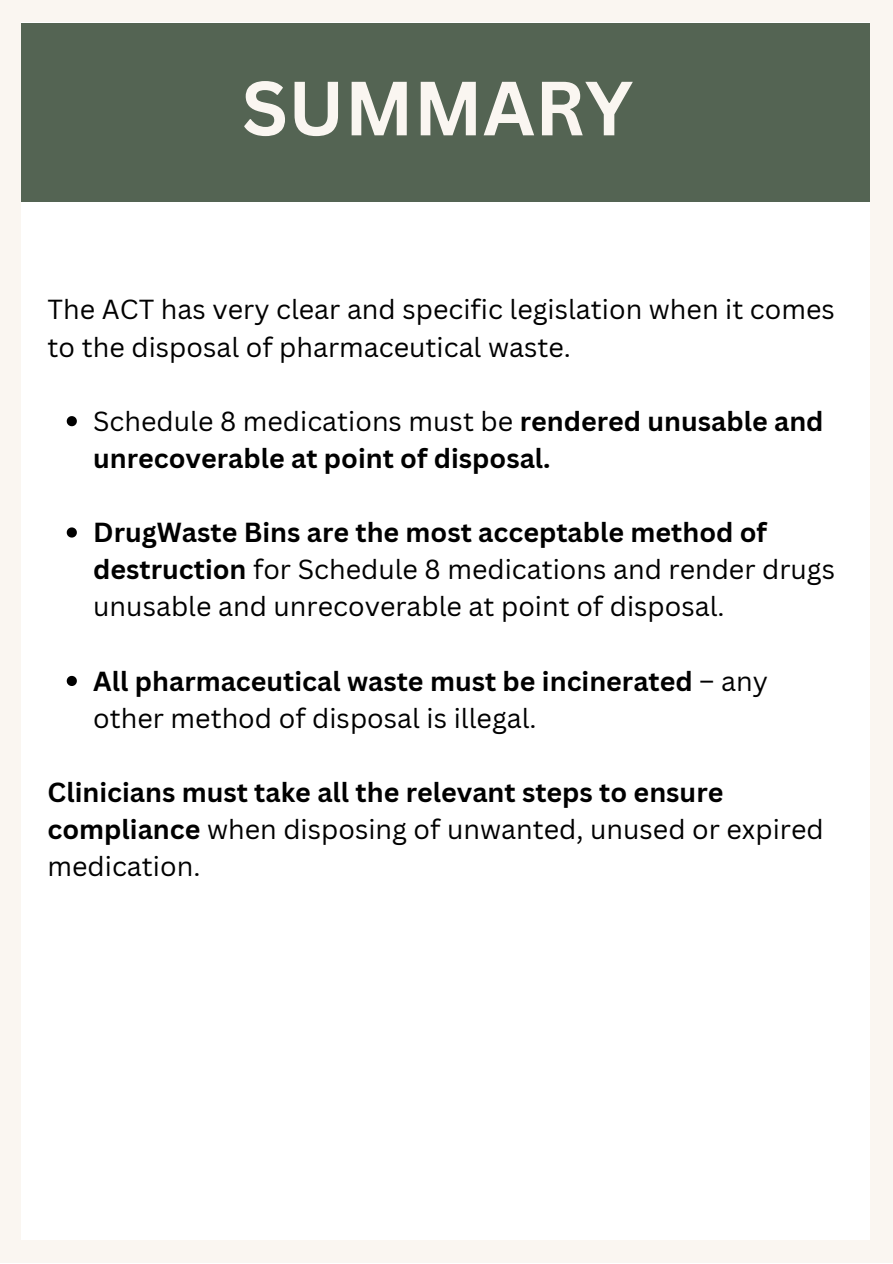
<style>
.page{position:relative;width:893px;height:1264px;background:#fff}
.page>*{position:absolute;margin:0;border:0;box-sizing:border-box;transform-origin:0 0}
.t1{font:700 75px "Canva Sans";color:#faf6f1}
.t2{font:700 26.85px/37px "Canva Sans";color:#000}
.t3{font:26.85px/37px "Canva Sans";color:#000}
.s1{font-weight:400}
.s2{font-weight:700}
</style>
<div class="page">
<div style="left:0;top:0;width:892px;height:1262px;background:#faf6f1"></div>
<div style="left:21px;top:23px;width:848px;height:1217px;background:#fff"></div>
<div style="left:21px;top:23px;width:848px;height:178px;background:#546453"></div>
<svg style="left:67px;top:416px;width:10px;height:10px"></svg>
<svg style="left:67px;top:527px;width:10px;height:10px"></svg>
<svg style="left:67px;top:676px;width:10px;height:10px"></svg>
<p class="t1" style="left:242px;top:55px;width:392px">SUMMARY</p>
<p class="t3" style="left:48px;top:290px;width:788px">The ACT has very clear and specific legislation when it comes to the disposal of pharmaceutical waste.</p>
<p class="t2" style="left:93px;top:402px;width:731px"><span class="s1">Schedule 8 medications must be</span> rendered unusable and unrecoverable at point of disposal.</p>
<p class="t3" style="left:93px;top:513px;width:743px"><span class="s2">DrugWaste Bins are the most acceptable method of destruction</span> for Schedule 8 medications and render drugs unusable and unrecoverable at point of disposal.</p>
<p class="t2" style="left:93px;top:661px;width:676px">All pharmaceutical waste must be incinerated <span class="s1">– any other method of disposal is illegal.</span></p>
<p class="t2" style="left:48px;top:773px;width:777px">Clinicians must take all the relevant steps to ensure compliance <span class="s1">when disposing of unwanted, unused or expired medication.</span></p>
</div>
